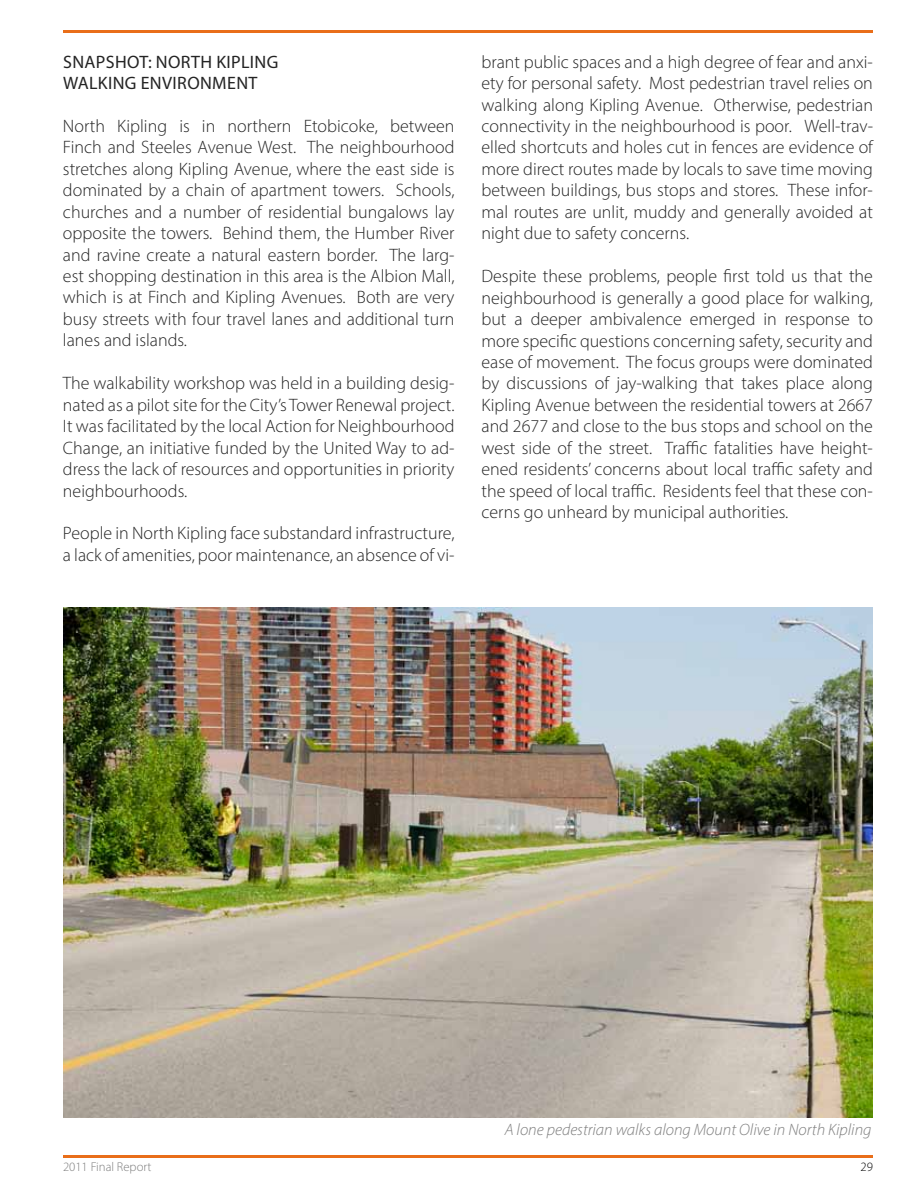
<style>
.page{position:relative;width:918px;height:1188px;background:#fff}
.page>*{position:absolute;margin:0;border:0;box-sizing:border-box;transform-origin:0 0}
.t1{font:300 18px/21.5px "Myriad Pro";color:#242424;text-align:justify}
.t2{font:18px/21.5px "Myriad Pro";letter-spacing:.02em;color:#242424}
.t3{font:italic 300 16.5px "Myriad Pro";color:#7d7d7d}
.t4{font:300 12.75px "Myriad Pro";color:#7d7d7d}
.t5{font:300 12.75px "Myriad Pro";color:#000}
</style>
<div class="page">
<hr style="left:63px;top:31px;width:810px;height:2px;background:#e96e19">
<hr style="left:63px;top:1155px;width:810px;height:3px;background:#e96e19">
<img style="left:63px;top:608px;width:810px;height:509px">
<p class="t2" style="left:63px;top:50px;width:217px">SNAPSHOT: NORTH KIPLING<br>WALKING ENVIRONMENT</p>
<p class="t1" style="left:63px;top:115px;width:393px">North Kipling is in northern Etobicoke, between Finch and Steeles Avenue West. The neighbourhood stretches along Kipling Avenue, where the east side is dominated by a chain of apartment towers. Schools, churches and a number of residential bungalows lay opposite the towers. Behind them, the Humber River and ravine create a natural eastern border. The larg&shy;est shopping destination in this area is the Albion Mall, which is at Finch and Kipling Avenues. Both are very busy streets with four travel lanes and additional turn lanes and islands.</p>
<p class="t1" style="left:63px;top:372px;width:393px">The walkability workshop was held in a building desig&shy;nated as a pilot site for the City’s Tower Renewal project.<br>It was facilitated by the local Action for Neighbourhood Change, an initiative funded by the United Way to ad&shy;dress the lack of resources and opportunities in priority neighbourhoods.</p>
<p class="t1" style="left:63px;top:523px;width:393px">People in North Kipling face substandard infrastructure, a lack of amenities, poor maintenance, an absence of vi-</p>
<p class="t1" style="left:481px;top:51px;width:393px">brant public spaces and a high degree of fear and anxi&shy;ety for personal safety. Most pedestrian travel relies on walking along Kipling Avenue. Otherwise, pedestrian connectivity in the neighbourhood is poor. Well-trav&shy;elled shortcuts and holes cut in fences are evidence of more direct routes made by locals to save time moving between buildings, bus stops and stores. These infor&shy;mal routes are unlit, muddy and generally avoided at night due to safety concerns.</p>
<p class="t1" style="left:481px;top:265px;width:393px">Despite these problems, people first told us that the neighbourhood is generally a good place for walking, but a deeper ambivalence emerged in response to more specific questions concerning safety, security and ease of movement. The focus groups were dominated by discussions of jay-walking that takes place along Kipling Avenue between the residential towers at 2667 and 2677 and close to the bus stops and school on the west side of the street. Traffic fatalities have height&shy;ened residents’ concerns about local traffic safety and the speed of local traffic. Residents feel that these con&shy;cerns go unheard by municipal authorities.</p>
<p class="t3" style="left:505px;top:1119px;width:368px">A lone pedestrian walks along Mount Olive in North Kipling</p>
<p class="t4" style="left:63px;top:1159px;width:90px">2011 Final Report</p>
<p class="t5" style="left:861px;top:1159px;width:14px">29</p>
</div>
